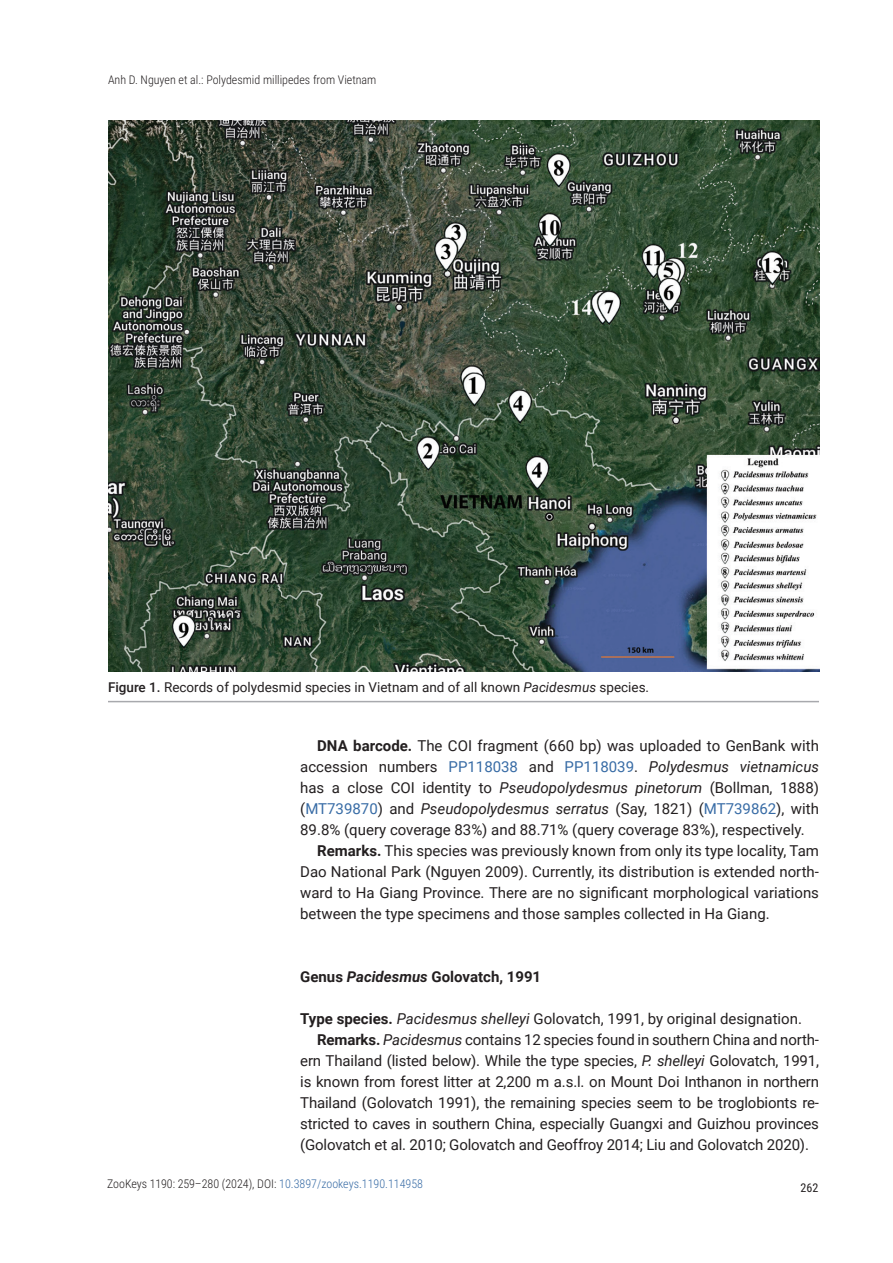
<style>
.page{position:relative;width:893px;height:1263px;background:#fff}
.page>*{position:absolute;margin:0;border:0;box-sizing:border-box;transform-origin:0 0}
.t1{font:15px "Roboto";letter-spacing:-.005em;color:#231f20}
.t2{font:italic 15px "Roboto";color:#231f20}
.t3{font:700 15px "Roboto";color:#231f20}
.t4{font:13.5px "Roboto";color:#231f20}
.t5{font:300 12px "Roboto Condensed";color:#231f20}
.t6{font:12px "Roboto Condensed";color:#231f20}
.s1{font-weight:500}
.s2{font-style:italic}
.s3{font-weight:700}
.s4{font-style:normal}
.s5{font-style:normal;color:#376ba5}
.s6{color:#376ba5}
</style>
<div class="page">
<img style="left:108px;top:121px;width:711px;height:551px">
<hr style="left:108px;top:701px;width:711px;height:1px;background:#a8a9ad">
<p class="t5" style="left:108px;top:71px;width:270px">Anh D. Nguyen et al.: Polydesmid millipedes from Vietnam</p>
<p class="t4" style="left:108px;top:678px;width:543px"><span class="s1">Figure 1.</span> Records of polydesmid species in Vietnam and of all known <span class="s2">Pacidesmus</span> species.</p>
<p class="t1" style="left:317px;top:735px;width:503px"><span class="s3">DNA barcode.</span> The COI fragment (660 bp) was uploaded to GenBank with</p>
<p class="t2" style="left:300px;top:756px;width:520px"><span class="s4">accession numbers</span> <span class="s5">PP118038</span> <span class="s4">and</span> <span class="s5">PP118039</span><span class="s4">.</span> Polydesmus vietnamicus</p>
<p class="t1" style="left:300px;top:777px;width:520px">has a close COI identity to <span class="s2">Pseudopolydesmus pinetorum</span> (Bollman, 1888)</p>
<p class="t2" style="left:300px;top:798px;width:520px"><span class="s4">(</span><span class="s5">MT739870</span><span class="s4">) and</span> Pseudopolydesmus serratus <span class="s4">(Say, 1821) (</span><span class="s5">MT739862</span><span class="s4">), with</span></p>
<p class="t1" style="left:300px;top:819px;width:506px">89.8% (query coverage 83%) and 88.71% (query coverage 83%), respectively.</p>
<p class="t1" style="left:317px;top:840px;width:503px"><span class="s3">Remarks.</span> This species was previously known from only its type locality, Tam</p>
<p class="t1" style="left:300px;top:861px;width:520px">Dao National Park (Nguyen 2009). Currently, its distribution is extended north-</p>
<p class="t1" style="left:300px;top:882px;width:520px">ward to Ha Giang Province. There are no significant morphological variations</p>
<p class="t1" style="left:300px;top:903px;width:471px">between the type specimens and those samples collected in Ha Giang.</p>
<p class="t3" style="left:300px;top:966px;width:243px">Genus <span class="s2">Pacidesmus</span> Golovatch, 1991</p>
<p class="t1" style="left:300px;top:1008px;width:503px"><span class="s3">Type species.</span> <span class="s2">Pacidesmus shelleyi</span> Golovatch, 1991, by original designation.</p>
<p class="t1" style="left:317px;top:1029px;width:503px"><span class="s3">Remarks.</span> <span class="s2">Pacidesmus</span> contains 12 species found in southern China and north-</p>
<p class="t1" style="left:300px;top:1050px;width:520px">ern Thailand (listed below). While the type species, <span class="s2">P. shelleyi</span> Golovatch, 1991,</p>
<p class="t1" style="left:300px;top:1071px;width:520px">is known from forest litter at 2,200 m a.s.l. on Mount Doi Inthanon in northern</p>
<p class="t1" style="left:300px;top:1092px;width:520px">Thailand (Golovatch 1991), the remaining species seem to be troglobionts re-</p>
<p class="t1" style="left:300px;top:1113px;width:520px">stricted to caves in southern China, especially Guangxi and Guizhou provinces</p>
<p class="t1" style="left:300px;top:1134px;width:510px">(Golovatch et al. 2010; Golovatch and Geoffroy 2014; Liu and Golovatch 2020).</p>
<p class="t5" style="left:107px;top:1175px;width:318px">ZooKeys 1190: 259–280 (2024), DOI: <span class="s6">10.3897/zookeys.1190.114958</span></p>
<p class="t6" style="left:801px;top:1179px;width:19px">262</p>
</div>
